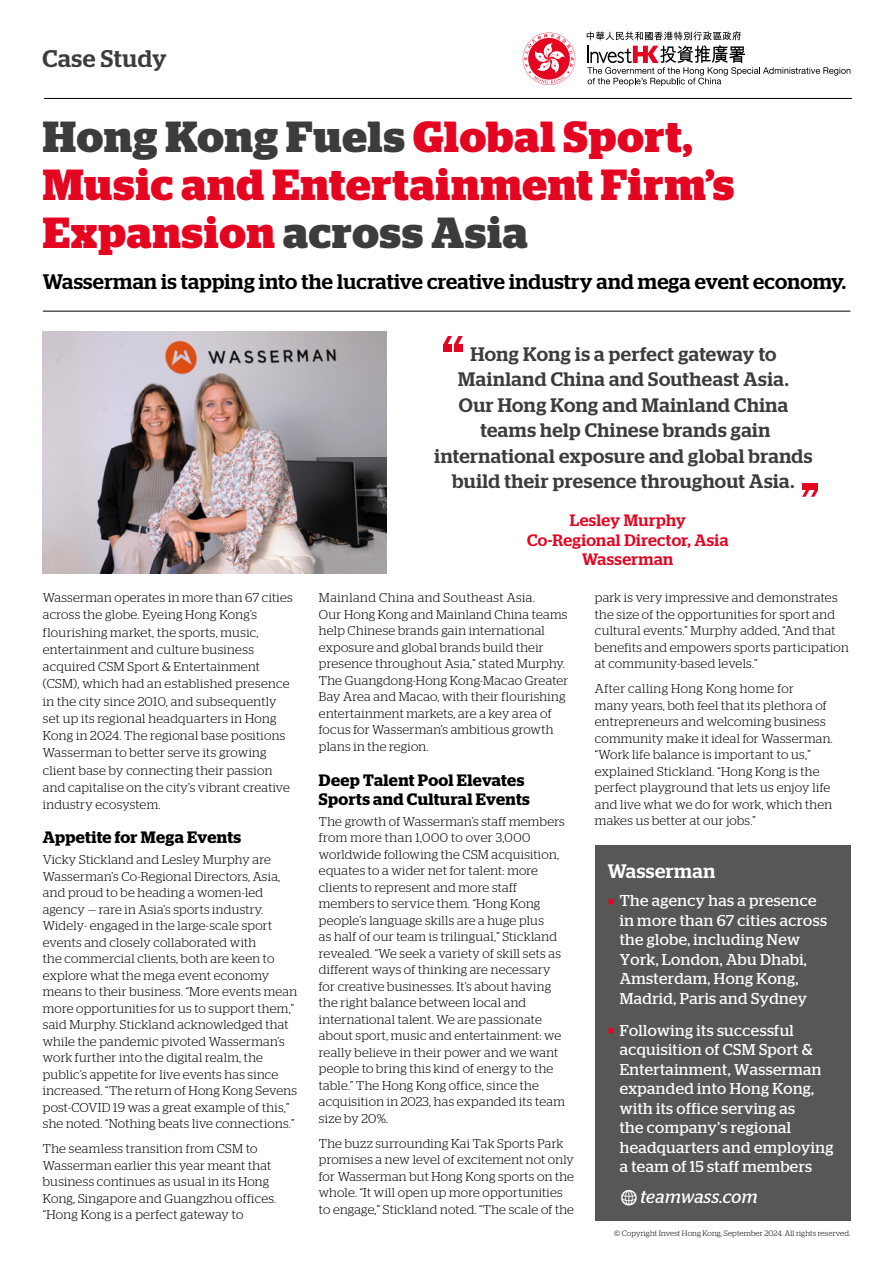
<style>
.page{position:relative;width:893px;height:1263px;background:#fff}
.page>*{position:absolute;margin:0;border:0;box-sizing:border-box;transform-origin:0 0}
.Headline{font:700 43.5px/48px "Stag";letter-spacing:.025em;color:#e40521}
.t1{font:500 24px "Stag";letter-spacing:.025em;color:#3c3c3b}
.Intro{font:500 21px "Stag";letter-spacing:.01em;color:#000}
.t2{font:500 19.5px/25.5px "Stag";letter-spacing:.025em;color:#3c3c3b;text-align:center}
.Fast_Facts-Company{font:500 19.5px "Stag";letter-spacing:.025em;color:#fff}
.Fast_Facts-URL{font:italic 18px "Stag";letter-spacing:.015em;color:#fff}
.Eng_Sub-head{font:600 16.5px/19.5px "Stag";letter-spacing:.02em;color:#000}
.Quote-name{font:500 16.5px/19.5px "Stag";letter-spacing:.025em;color:#e40521;text-align:center}
.Fast_Facts-Contents{font:15.75px/19.5px "Stag";letter-spacing:.025em;color:#fff}
.Bodytext{font:300 12.75px/16.5px "Stag";letter-spacing:.025em;color:#000}
.t3{font:300 7.8px "Stag";letter-spacing:.02em;color:#000}
.s1{color:#3c3c3b}
.s2{color:#e40521}
.s3{font-family:"Modern Pictograms";font-style:normal;font-size:24px}
</style>
<div class="page">
<hr style="left:44px;top:98px;width:808px;height:1px;background:#000">
<svg style="left:587px;top:31px;width:263px;height:55px"></svg>
<svg style="left:521px;top:31px;width:56px;height:55px"></svg>
<svg style="left:523px;top:33px;width:52px;height:52px"></svg>
<hr style="left:43px;top:311px;width:807px;height:1px;background:#000">
<div style="left:595px;top:845px;width:255px;height:375px;background:#575756"></div>
<div style="left:811px;top:484px;width:7px;height:6px;background:#e40521"></div>
<div style="left:802px;top:484px;width:7px;height:6px;background:#e40521"></div>
<svg style="left:802px;top:490px;width:16px;height:7px"></svg>
<div style="left:443px;top:344px;width:9px;height:8px;background:#e40521"></div>
<div style="left:454px;top:344px;width:9px;height:8px;background:#e40521"></div>
<svg style="left:443px;top:336px;width:20px;height:8px"></svg>
<img style="left:43px;top:332px;width:344px;height:241px">
<h2 class="t1" style="left:43px;top:45px;width:126px">Case Study</h2>
<p class="Headline" style="left:43px;top:113px;width:693px"><span class="s1">Hong Kong Fuels</span> Global Sport,<br>Music and Entertainment Firm’s<br>Expansion <span class="s1">across Asia</span></p>
<p class="Intro" style="left:43px;top:269px;width:805px">Wasserman is tapping into the lucrative creative industry and mega event economy.</p>
<p class="t2" style="left:435px;top:341px;width:379px">Hong Kong is a perfect gateway to Mainland China and Southeast Asia.<br>Our Hong Kong and Mainland China teams help Chinese brands gain international exposure and global brands build their presence throughout Asia.</p>
<p class="Bodytext" style="left:43px;top:589px;width:251px;line-height:17.2px">Wasserman operates in more than 67 cities across the globe. Eyeing Hong Kong’s flourishing market, the sports, music, entertainment and culture business acquired CSM Sport &amp; Entertainment (CSM), which had an established presence in the city since 2010, and subsequently set up its regional headquarters in Hong Kong in 2024. The regional base positions Wasserman to better serve its growing client base by connecting their passion and capitalise on the city’s vibrant creative industry ecosystem.</p>
<p class="Eng_Sub-head" style="left:43px;top:828px;width:200px">Appetite for Mega Events</p>
<p class="Bodytext" style="left:43px;top:851px;width:256px">Vicky Stickland and Lesley Murphy are Wasserman’s Co-Regional Directors, Asia, and proud to be heading a women-led agency — rare in Asia’s sports industry.<br>Widely- engaged in the large-scale sport events and closely collaborated with<br>the commercial clients, both are keen to explore what the mega event economy means to their business. “More events mean more opportunities for us to support them,” said Murphy. Stickland acknowledged that while the pandemic pivoted Wasserman’s work further into the digital realm, the public’s appetite for live events has since increased. “The return of Hong Kong Sevens post-COVID 19 was a great example of this,” she noted. “Nothing beats live connections.”</p>
<p class="Bodytext" style="left:43px;top:1140px;width:235px">The seamless transition from CSM to Wasserman earlier this year meant that business continues as usual in its Hong Kong, Singapore and Guangzhou offices. “Hong Kong is a perfect gateway to</p>
<p class="Quote-name" style="left:570px;top:511px;width:118px">Lesley Murphy</p>
<p class="Quote-name" style="left:527px;top:530px;width:203px">Co-Regional Director, Asia<br>Wasserman</p>
<p class="Bodytext" style="left:319px;top:589px;width:251px">Mainland China and Southeast Asia.<br>Our Hong Kong and Mainland China teams help Chinese brands gain international exposure and global brands build their presence throughout Asia,” stated Murphy.<br>The Guangdong-Hong Kong-Macao Greater Bay Area and Macao, with their flourishing entertainment markets, are a key area of focus for Wasserman’s ambitious growth plans in the region.</p>
<p class="Eng_Sub-head" style="left:319px;top:770px;width:212px">Deep Talent Pool Elevates<br>Sports and Cultural Events</p>
<p class="Bodytext" style="left:319px;top:813px;width:247px">The growth of Wasserman’s staff members from more than 1,000 to over 3,000 worldwide following the CSM acquisition, equates to a wider net for talent: more clients to represent and more staff members to service them. “Hong Kong people’s language skills are a huge plus<br>as half of our team is trilingual,” Stickland revealed. “We seek a variety of skill sets as different ways of thinking are necessary for creative businesses. It’s about having the right balance between local and international talent. We are passionate about sport, music and entertainment: we really believe in their power and we want people to bring this kind of energy to the table.” The Hong Kong office, since the acquisition in 2023, has expanded its team size by 20%.</p>
<p class="Bodytext" style="left:319px;top:1135px;width:257px">The buzz surrounding Kai Tak Sports Park promises a new level of excitement not only for Wasserman but Hong Kong sports on the whole. “It will open up more opportunities to engage,” Stickland noted. “The scale of the</p>
<p class="Bodytext" style="left:595px;top:589px;width:255px">park is very impressive and demonstrates the size of the opportunities for sport and cultural events.” Murphy added, “And that benefits and empowers sports participation at community-based levels.”</p>
<p class="Bodytext" style="left:595px;top:680px;width:239px">After calling Hong Kong home for<br>many years, both feel that its plethora of entrepreneurs and welcoming business community make it ideal for Wasserman. “Work life balance is important to us,” explained Stickland. “Hong Kong is the perfect playground that lets us enjoy life and live what we do for work, which then makes us better at our jobs.”</p>
<p class="Fast_Facts-Company" style="left:608px;top:860px;width:109px">Wasserman</p>
<p class="Fast_Facts-Contents" style="left:620px;top:890px;width:209px;text-indent:-12px"><span class="s2">■</span> The agency has a presence in more than 67 cities across the globe, including New<br>York, London, Abu Dhabi,<br>Amsterdam, Hong Kong,<br>Madrid, Paris and Sydney</p>
<p class="Fast_Facts-Contents" style="left:620px;top:1020px;width:215px;text-indent:-12px"><span class="s2">■</span> Following its successful acquisition of CSM Sport &amp;<br>Entertainment, Wasserman expanded into Hong Kong, with its office serving as<br>the company’s regional headquarters and employing a team of 15 staff members</p>
<p class="Fast_Facts-URL" style="left:620px;top:1186px;width:139px"><span class="s3">w</span>teamwass.com</p>
<p class="t3" style="left:614px;top:1229px;width:238px">© Copyright Invest Hong Kong, September 2024. All rights reserved.</p>
</div>
